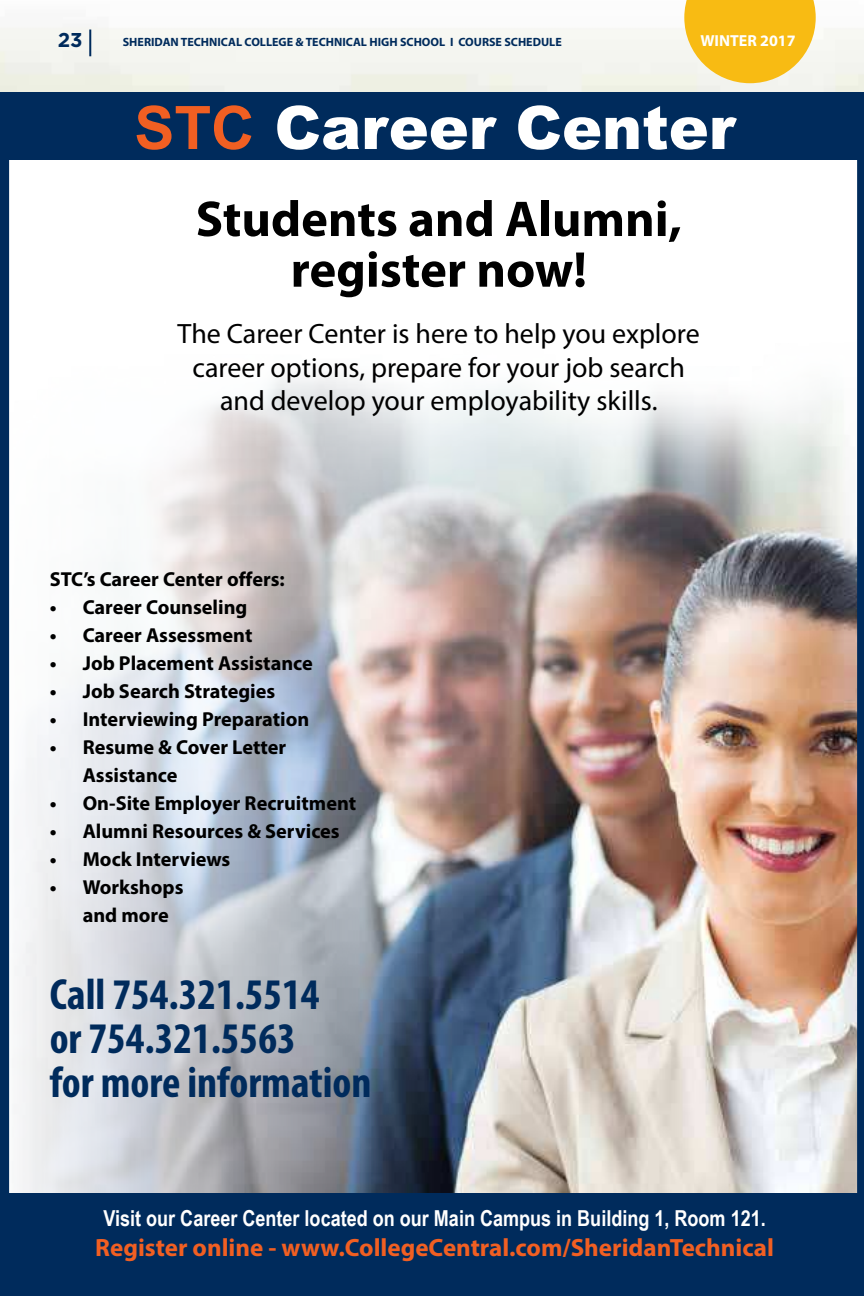
<style>
.page{position:relative;width:864px;height:1296px;background:#fff}
.page>*{position:absolute;margin:0;border:0;box-sizing:border-box;transform-origin:0 0}
.t1{font:900 60px "Arial";color:#fff}
.t2{font:700 50.6px/50.6px "Myriad Pro";color:#000;text-align:center}
.t3{font:700 condensed 43.8px/43.8px "Myriad Pro";color:#002b5c}
.t4{font:28px/33.6px "Myriad Pro";color:#000;text-align:center}
.t5{font:700 25px "Myriad Pro";color:#f15f22}
.t6{font:700 22px "Arial Narrow";color:#fff}
.t7{font:700 20.2px/28px "Myriad Pro";color:#000}
.t8{font:700 20px "Gotham";color:#002b5c}
.t9{font:700 16px "Myriad Pro";color:#fff}
.t10{font:700 12px "Myriad Pro";color:#002b5c}
.s1{font-weight:700;color:#f15f22}
</style>
<div class="page">
<svg style="left:684px;top:0;width:132px;height:83px;background:#f7c539"></svg>
<hr style="left:89px;top:30px;width:2px;height:26px;background:#002b5c">
<img style="left:1px;top:160px;width:863px;height:1034px">
<div style="left:1px;top:92px;width:863px;height:68px;background:#002b5c"></div>
<div style="left:0;top:1194px;width:864px;height:102px;background:#002b5c"></div>
<hr style="left:0;top:92px;width:1px;height:1204px;background:#002b5c">
<hr style="left:863px;top:521px;width:1px;height:37px;background:#98002e">
<p class="t8" style="left:58px;top:31px;width:26px">23</p>
<p class="t10" style="left:123px;top:36px;width:440px">SHERIDAN TECHNICAL COLLEGE &amp; TECHNICAL HIGH SCHOOL I COURSE SCHEDULE</p>
<p class="t9" style="left:700px;top:33px;width:97px">WINTER 2017</p>
<h1 class="t1" style="left:134px;top:105px;width:602px"><span class="s1">STC</span> Career Center</h1>
<h2 class="t2" style="left:196px;top:196px;width:488px">Students and Alumni, register now!</h2>
<h3 class="t4" style="left:178px;top:319px;width:524px">The Career Center is here to help you explore career options, prepare for your job search and develop your employability skills.</h3>
<p class="t7" style="left:50px;top:566px;width:237px">STC’s Career Center offers:</p>
<p class="t7" style="left:50px;top:594px;width:199px">• Career Counseling</p>
<p class="t7" style="left:50px;top:622px;width:204px">• Career Assessment</p>
<p class="t7" style="left:50px;top:650px;width:265px">• Job Placement Assistance</p>
<p class="t7" style="left:50px;top:678px;width:227px">• Job Search Strategies</p>
<p class="t7" style="left:50px;top:706px;width:261px">• Interviewing Preparation</p>
<p class="t7" style="left:83px;top:734px;width:205px;text-indent:-33px">• Resume &amp; Cover Letter<br>Assistance</p>
<p class="t7" style="left:50px;top:790px;width:308px">• On-Site Employer Recruitment</p>
<p class="t7" style="left:50px;top:818px;width:292px">• Alumni Resources &amp; Services</p>
<p class="t7" style="left:50px;top:846px;width:182px">• Mock Interviews</p>
<p class="t7" style="left:83px;top:874px;width:102px;text-indent:-33px">• Workshops and more</p>
<h3 class="t3" style="left:50px;top:976px;width:323px">Call 754.321.5514<br>or 754.321.5563<br>for more information</h3>
<p class="t6" style="left:103px;top:1210px;width:664px">Visit our Career Center located on our Main Campus in Building 1, Room 121.</p>
<p class="t5" style="left:95px;top:1234px;width:680px">Register online - www.CollegeCentral.com/SheridanTechnical</p>
</div>
